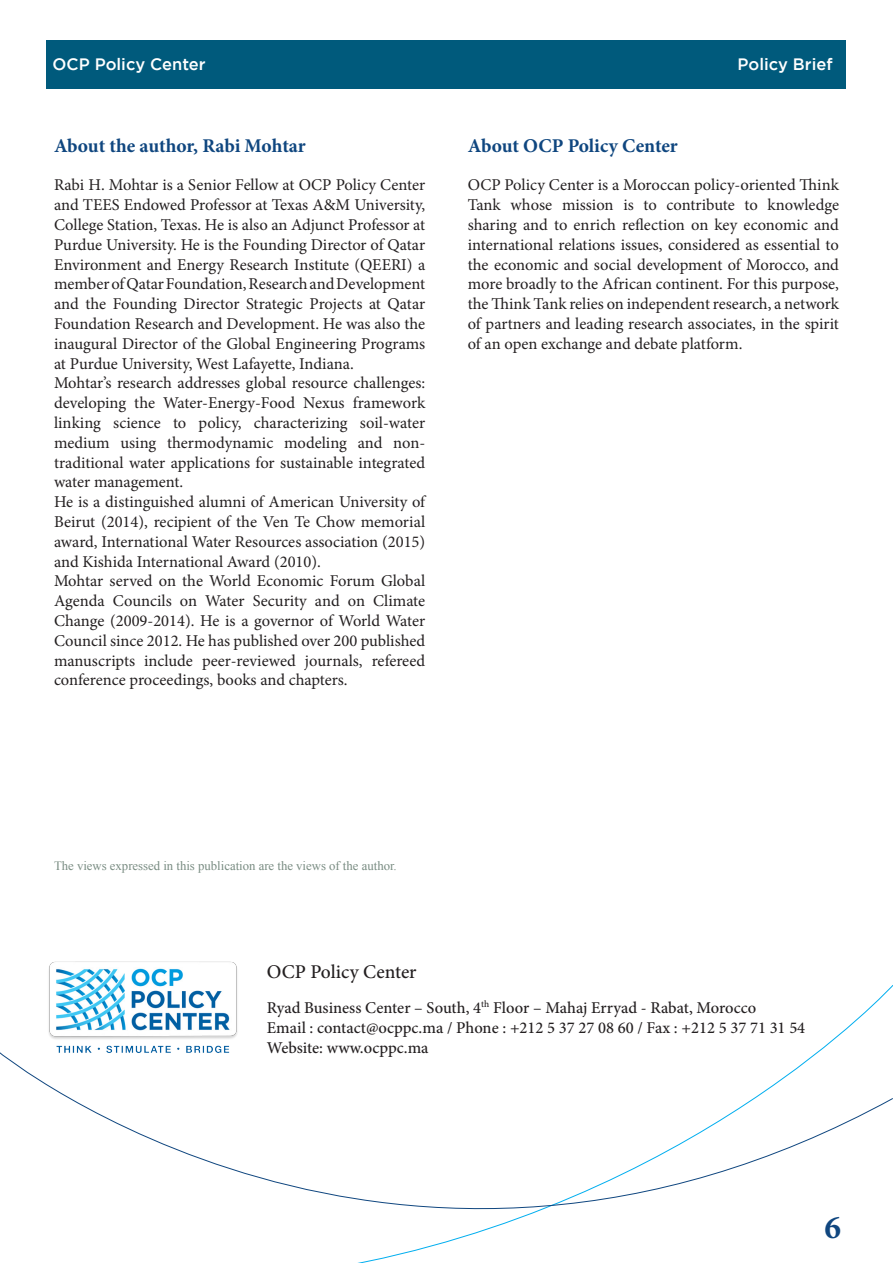
<style>
.page{position:relative;width:893px;height:1263px;background:#fff}
.page>*{position:absolute;margin:0;border:0;box-sizing:border-box;transform-origin:0 0}
.t1{font:700 33px "Minion Pro";color:#0f467f}
.Titre{font:700 19.5px "Minion Pro";letter-spacing:-.005em;color:#0f467f}
.t2{font:500 19.5px "Minion Pro";color:#231f20}
.Texte{font:16.5px/19.8px "Minion Pro";letter-spacing:-.005em;color:#231f20;text-align:justify}
.t3{font:500 16.5px "Minion Pro";color:#231f20}
.Format_libre{font:500 16.5px "Gotham";color:#fff}
.t4{font:12.75px "Times New Roman";color:#798c82}
</style>
<div class="page">
<svg style="left:73px;top:1052px;width:820px;height:211px"></svg>
<img style="left:0;top:961px;width:292px;height:140px">
<div style="left:46px;top:40px;width:799px;height:49px;background:#005a7c"></div>
<p class="Format_libre" style="left:53px;top:55px;width:155px">OCP Policy Center</p>
<p class="Format_libre" style="left:738px;top:55px;width:96px">Policy Brief</p>
<p class="Titre" style="left:54px;top:132px;width:253px">About the author, Rabi Mohtar</p>
<p class="Texte" style="left:54px;top:175px;width:373px">Rabi H. Mohtar is a Senior Fellow at OCP Policy Center and TEES Endowed Professor at Texas A&amp;M University, College Station, Texas. He is also an Adjunct Professor at Purdue University. He is the Founding Director of Qatar Environment and Energy Research Institute (QEERI) a member of Qatar Foundation, Research and Development and the Founding Director Strategic Projects at Qatar Foundation Research and Development. He was also the inaugural Director of the Global Engineering Programs at Purdue University, West Lafayette, Indiana.</p>
<p class="Texte" style="left:54px;top:373px;width:373px">Mohtar’s research addresses global resource challenges: developing the Water-Energy-Food Nexus framework linking science to policy, characterizing soil-water medium using thermodynamic modeling and non&shy;traditional water applications for sustainable integrated water management.</p>
<p class="Texte" style="left:54px;top:492px;width:373px">He is a distinguished alumni of American University of Beirut (2014), recipient of the Ven Te Chow memorial award, International Water Resources association (2015) and Kishida International Award (2010).</p>
<p class="Texte" style="left:54px;top:571px;width:373px">Mohtar served on the World Economic Forum Global Agenda Councils on Water Security and on Climate Change (2009-2014). He is a governor of World Water Council since 2012. He has published over 200 published manuscripts include peer-reviewed journals, refereed conference proceedings, books and chapters.</p>
<p class="Titre" style="left:468px;top:132px;width:212px">About OCP Policy Center</p>
<p class="Texte" style="left:468px;top:175px;width:373px">OCP Policy Center is a Moroccan policy-oriented Think Tank whose mission is to contribute to knowledge sharing and to enrich reflection on key economic and international relations issues, considered as essential to the economic and social development of Morocco, and more broadly to the African continent. For this purpose, the Think Tank relies on independent research, a network of partners and leading research associates, in the spirit of an open exchange and debate platform.</p>
<p class="t4" style="left:54px;top:857px;width:344px">The views expressed in this publication are the views of the author.</p>
<p class="t2" style="left:267px;top:958px;width:151px">OCP Policy Center</p>
<p class="t3" style="left:267px;top:996px;width:491px">Ryad Business Center – South, 4<sup>th</sup> Floor – Mahaj Erryad - Rabat, Morocco</p>
<p class="t3" style="left:267px;top:1016px;width:540px">Email : contact@ocppc.ma / Phone : +212 5 37 27 08 60 / Fax : +212 5 37 71 31 54</p>
<p class="t3" style="left:267px;top:1036px;width:163px">Website: www.ocppc.ma</p>
<p class="t1" style="left:825px;top:1204px;width:18px">6</p>
</div>
